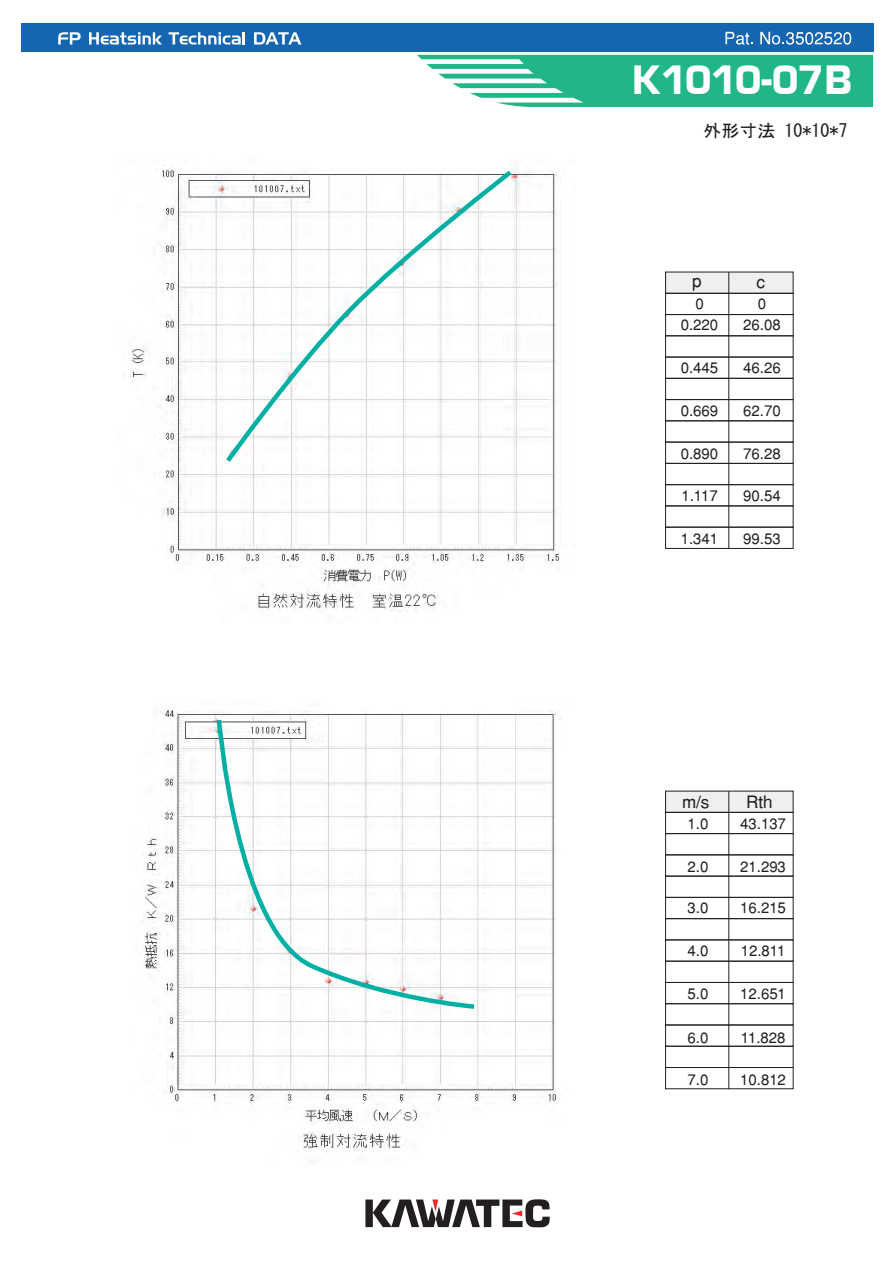
<style>
.page{position:relative;width:893px;height:1263px;background:#fff}
.page>*{position:absolute;margin:0;border:0;box-sizing:border-box;transform-origin:0 0}
.t1{font:42.45px "Eurostile T Heav";letter-spacing:-.02em;color:#fff}
.t2{font:18px "MS Gothic";color:#231f20}
.t3{font:16.95px "Helvetica";color:#231f20}
.t4{font:14.85px "Helvetica";color:#231f20}
</style>
<div class="page">
<div style="left:21px;top:24px;width:852px;height:28px;background:#1565b1"></div>
<svg style="left:58px;top:32px;width:23px;height:13px"></svg>
<svg style="left:89px;top:32px;width:73px;height:13px"></svg>
<svg style="left:169px;top:32px;width:76px;height:13px"></svg>
<svg style="left:254px;top:32px;width:47px;height:13px"></svg>
<svg style="left:365px;top:1199px;width:185px;height:28px"></svg>
<svg style="left:725px;top:32px;width:28px;height:13px"></svg>
<svg style="left:760px;top:32px;width:91px;height:13px"></svg>
<svg style="left:417px;top:55px;width:456px;height:52px"></svg>
<div style="left:665px;top:272px;width:128px;height:21px;background:#edeff1"></div>
<div style="left:665px;top:293px;width:128px;height:22px;border:1px solid #231f20"></div>
<div style="left:665px;top:527px;width:128px;height:22px;border:1px solid #231f20"></div>
<div style="left:665px;top:484px;width:128px;height:22px;border:1px solid #231f20"></div>
<div style="left:665px;top:463px;width:128px;height:22px;border:1px solid #231f20"></div>
<div style="left:665px;top:442px;width:128px;height:22px;border:1px solid #231f20"></div>
<div style="left:665px;top:357px;width:128px;height:21px;border:1px solid #231f20"></div>
<div style="left:665px;top:399px;width:128px;height:22px;border:1px solid #231f20"></div>
<div style="left:665px;top:314px;width:128px;height:22px;border:1px solid #231f20"></div>
<div style="left:665px;top:378px;width:128px;height:22px;border:1px solid #231f20"></div>
<hr style="left:728px;top:272px;width:1px;height:276px;background:#231f20">
<div style="left:665px;top:791px;width:128px;height:21px;background:#edeff1"></div>
<div style="left:665px;top:812px;width:128px;height:22px;border:1px solid #231f20"></div>
<div style="left:665px;top:1046px;width:128px;height:22px;border:1px solid #231f20"></div>
<div style="left:665px;top:1025px;width:128px;height:21px;border:1px solid #231f20"></div>
<div style="left:665px;top:1003px;width:128px;height:22px;border:1px solid #231f20"></div>
<div style="left:665px;top:982px;width:128px;height:22px;border:1px solid #231f20"></div>
<div style="left:665px;top:961px;width:128px;height:22px;border:1px solid #231f20"></div>
<div style="left:665px;top:876px;width:128px;height:21px;border:1px solid #231f20"></div>
<div style="left:665px;top:918px;width:128px;height:22px;border:1px solid #231f20"></div>
<div style="left:665px;top:833px;width:128px;height:22px;border:1px solid #231f20"></div>
<div style="left:665px;top:897px;width:128px;height:22px;border:1px solid #231f20"></div>
<hr style="left:728px;top:791px;width:1px;height:298px;background:#231f20">
<div style="left:665px;top:1067px;width:128px;height:22px;border:1px solid #231f20"></div>
<img style="left:130px;top:167px;width:430px;height:445px">
<img style="left:143px;top:705px;width:417px;height:447px">
<svg style="left:224px;top:168px;width:290px;height:297px"></svg>
<svg style="left:214px;top:716px;width:264px;height:295px"></svg>
<h1 class="t1" style="left:632px;top:57px;width:221px">K1010-07B</h1>
<p class="t2" style="left:704px;top:121px;width:146px">外形寸法 10*10*7</p>
<p class="t3" style="left:692px;top:271px;width:11px">p</p>
<p class="t3" style="left:756px;top:271px;width:10px">c</p>
<p class="t4" style="left:695px;top:295px;width:10px">0</p>
<p class="t4" style="left:758px;top:295px;width:10px">0</p>
<p class="t4" style="left:681px;top:316px;width:39px">0.220</p>
<p class="t4" style="left:743px;top:316px;width:39px">26.08</p>
<p class="t4" style="left:681px;top:359px;width:39px">0.445</p>
<p class="t4" style="left:743px;top:359px;width:39px">46.26</p>
<p class="t4" style="left:681px;top:401px;width:39px">0.669</p>
<p class="t4" style="left:743px;top:401px;width:39px">62.70</p>
<p class="t4" style="left:681px;top:445px;width:39px">0.890</p>
<p class="t4" style="left:743px;top:445px;width:39px">76.28</p>
<p class="t4" style="left:681px;top:487px;width:38px">1.117</p>
<p class="t4" style="left:743px;top:487px;width:39px">90.54</p>
<p class="t4" style="left:681px;top:529px;width:39px">1.341</p>
<p class="t4" style="left:743px;top:529px;width:39px">99.53</p>
<p class="t3" style="left:682px;top:792px;width:29px">m/s</p>
<p class="t3" style="left:746px;top:792px;width:28px">Rth</p>
<p class="t4" style="left:688px;top:815px;width:22px">1.0</p>
<p class="t4" style="left:740px;top:815px;width:47px">43.137</p>
<p class="t4" style="left:688px;top:858px;width:22px">2.0</p>
<p class="t4" style="left:740px;top:858px;width:47px">21.293</p>
<p class="t4" style="left:688px;top:898px;width:22px">3.0</p>
<p class="t4" style="left:740px;top:898px;width:47px">16.215</p>
<p class="t4" style="left:688px;top:942px;width:22px">4.0</p>
<p class="t4" style="left:741px;top:942px;width:46px">12.811</p>
<p class="t4" style="left:688px;top:985px;width:22px">5.0</p>
<p class="t4" style="left:740px;top:985px;width:47px">12.651</p>
<p class="t4" style="left:688px;top:1028px;width:22px">6.0</p>
<p class="t4" style="left:741px;top:1028px;width:46px">11.828</p>
<p class="t4" style="left:688px;top:1071px;width:22px">7.0</p>
<p class="t4" style="left:740px;top:1071px;width:47px">10.812</p>
</div>
